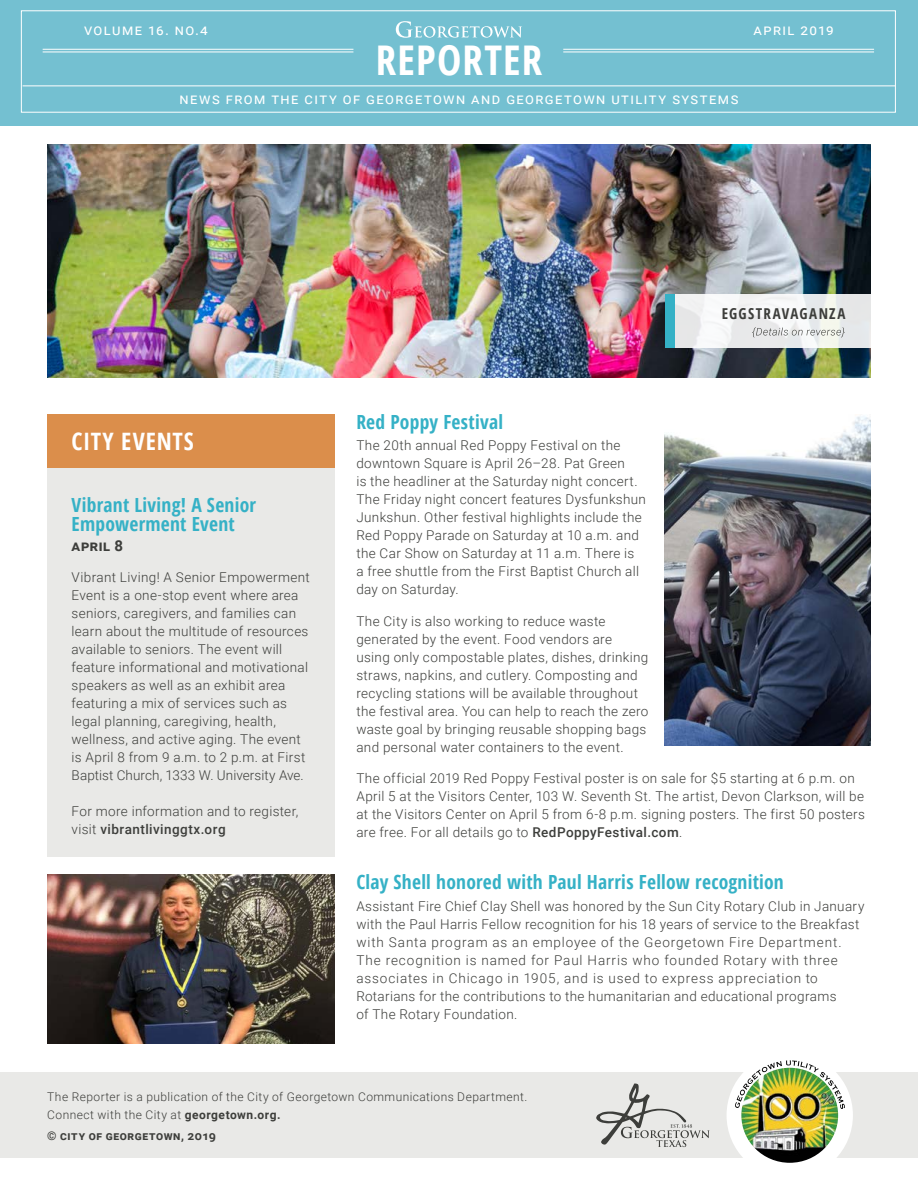
<style>
.page{position:relative;width:918px;height:1188px;background:#fff}
.page>*{position:absolute;margin:0;border:0;box-sizing:border-box;transform-origin:0 0}
.t1{font:700 condensed 40.95px "Open Sans";letter-spacing:.03em;color:#fff}
.t2{font:700 condensed 24px "Open Sans";letter-spacing:.035em;color:#fff}
.t3{font:700 condensed 19.5px/19.5px "Open Sans";letter-spacing:.015em;color:#35b1c6}
.t4{font:15px "Roboto";letter-spacing:.095em;color:#fff}
.t5{font:700 condensed 15px "Open Sans";letter-spacing:.085em;color:#3d3e3b}
.t6{font:700 15px "Roboto";letter-spacing:.04em;color:#3d3e3b}
.t7{font:300 13.5px/18px "Roboto";letter-spacing:.025em;color:#3d3e3b}
.t8{font:300 12px/18px "Roboto";letter-spacing:.035em;color:#3d3e3b}
.t9{font:700 12px "Roboto";letter-spacing:.05em;color:#3d3e3b}
.s1{font-weight:500}
.s2{font-weight:700}
</style>
<div class="page">
<div style="left:0;top:0;width:918px;height:126px;background:#74c0d1"></div>
<div style="left:0;top:1073px;width:918px;height:85px;background:#e9e9e7"></div>
<svg style="left:596px;top:1083px;width:114px;height:64px"></svg>
<div style="left:727px;top:1052px;width:126px;height:126px;background:#fff;border-radius:50%"></div>
<img style="left:740px;top:1109px;width:98px;height:53px">
<div style="left:739px;top:1065px;width:102px;height:101px;border:3px solid #fff;border-radius:50%"></div>
<img style="left:735px;top:1060px;width:110px;height:49px">
<svg style="left:396px;top:21px;width:126px;height:17px"></svg>
<hr style="left:23px;top:86px;width:872px;height:1px;background:#fff">
<img style="left:47px;top:144px;width:823px;height:234px">
<hr style="left:43px;top:49px;width:310px;height:1px;background:#fff">
<hr style="left:43px;top:52px;width:310px;height:1px;background:#fff">
<hr style="left:563px;top:49px;width:311px;height:1px;background:#fff">
<hr style="left:563px;top:52px;width:311px;height:1px;background:#fff">
<div style="left:21px;top:10px;width:875px;height:103px;border:1px solid #fff"></div>
<svg style="left:675px;top:294px;width:196px;height:54px"></svg>
<div style="left:665px;top:294px;width:10px;height:54px;background:#35b1c6"></div>
<svg style="left:752px;top:327px;width:93px;height:11px"></svg>
<div style="left:47px;top:468px;width:288px;height:388px;background:#e9e9e7"></div>
<div style="left:47px;top:414px;width:288px;height:54px;background:#db8e4b"></div>
<img style="left:664px;top:416px;width:207px;height:329px">
<img style="left:47px;top:875px;width:288px;height:169px">
<p class="t4" style="left:84px;top:19px;width:125px">volume 16. no.4</p>
<h1 class="t1" style="left:376px;top:32px;width:168px">REPORTER</h1>
<p class="t4" style="left:180px;top:88px;width:560px">news from the city of georgetown and georgetown utility systems</p>
<p class="t4" style="left:753px;top:19px;width:82px">april 2019</p>
<h2 class="t2" style="left:72px;top:424px;width:124px">CITY EVENTS</h2>
<h3 class="t3" style="left:72px;top:494px;width:186px">Vibrant Living! A Senior<br>Empowerment Event</h3>
<p class="t6" style="left:72px;top:535px;width:53px">april 8</p>
<p class="t7" style="left:72px;top:568px;width:240px">Vibrant Living! A Senior Empowerment Event is a one-stop event where area seniors, caregivers, and families can learn about the multitude of resources available to seniors. The event will feature informational and motivational speakers as well as an exhibit area featuring a mix of services such as legal planning, caregiving, health, wellness, and active aging. The event is April 8 from 9 a.m. to 2 p.m. at First Baptist Church, 1333 W. University Ave.</p>
<p class="t7" style="left:72px;top:802px;width:228px">For more information and to register, visit <span class="s1">vibrantlivinggtx.org</span></p>
<p class="t5" style="left:722px;top:304px;width:125px">EGGSTRAVAGANZA</p>
<h3 class="t3" style="left:356px;top:412px;width:148px">Red Poppy Festival</h3>
<p class="t7" style="left:356px;top:436px;width:291px">The 20th annual Red Poppy Festival on the downtown Square is April 26–28. Pat Green<br>is the headliner at the Saturday night concert.<br>The Friday night concert features Dysfunkshun Junkshun. Other festival highlights include the Red Poppy Parade on Saturday at 10 a.m. and the Car Show on Saturday at 11 a.m. There is<br>a free shuttle from the First Baptist Church all day on Saturday.</p>
<p class="t7" style="left:356px;top:611px;width:294px">The City is also working to reduce waste generated by the event. Food vendors are using only compostable plates, dishes, drinking straws, napkins, and cutlery. Composting and recycling stations will be available throughout the festival area. You can help to reach the zero waste goal by bringing reusable shopping bags and personal water containers to the event.</p>
<p class="t7" style="left:356px;top:769px;width:510px">The official 2019 Red Poppy Festival poster is on sale for $5 starting at 6 p.m. on April 5 at the Visitors Center, 103 W. Seventh St. The artist, Devon Clarkson, will be at the Visitors Center on April 5 from 6-8 p.m. signing posters. The first 50 posters are free. For all details go to <span class="s1">RedPoppyFestival.com</span>.</p>
<h3 class="t3" style="left:356px;top:872px;width:429px">Clay Shell honored with Paul Harris Fellow recognition</h3>
<p class="t7" style="left:356px;top:896px;width:510px">Assistant Fire Chief Clay Shell was honored by the Sun City Rotary Club in January with the Paul Harris Fellow recognition for his 18 years of service to the Breakfast with Santa program as an employee of the Georgetown Fire Department.<br>The recognition is named for Paul Harris who founded Rotary with three associates in Chicago in 1905, and is used to express appreciation to Rotarians for the contributions to the humanitarian and educational programs<br>of The Rotary Foundation.</p>
<p class="t8" style="left:47px;top:1087px;width:482px">The Reporter is a publication of the City of Georgetown Communications Department.<br>Connect with the City at <span class="s2">georgetown.org.</span></p>
<p class="t9" style="left:47px;top:1127px;width:170px">© city of georgetown, 2019</p>
</div>
